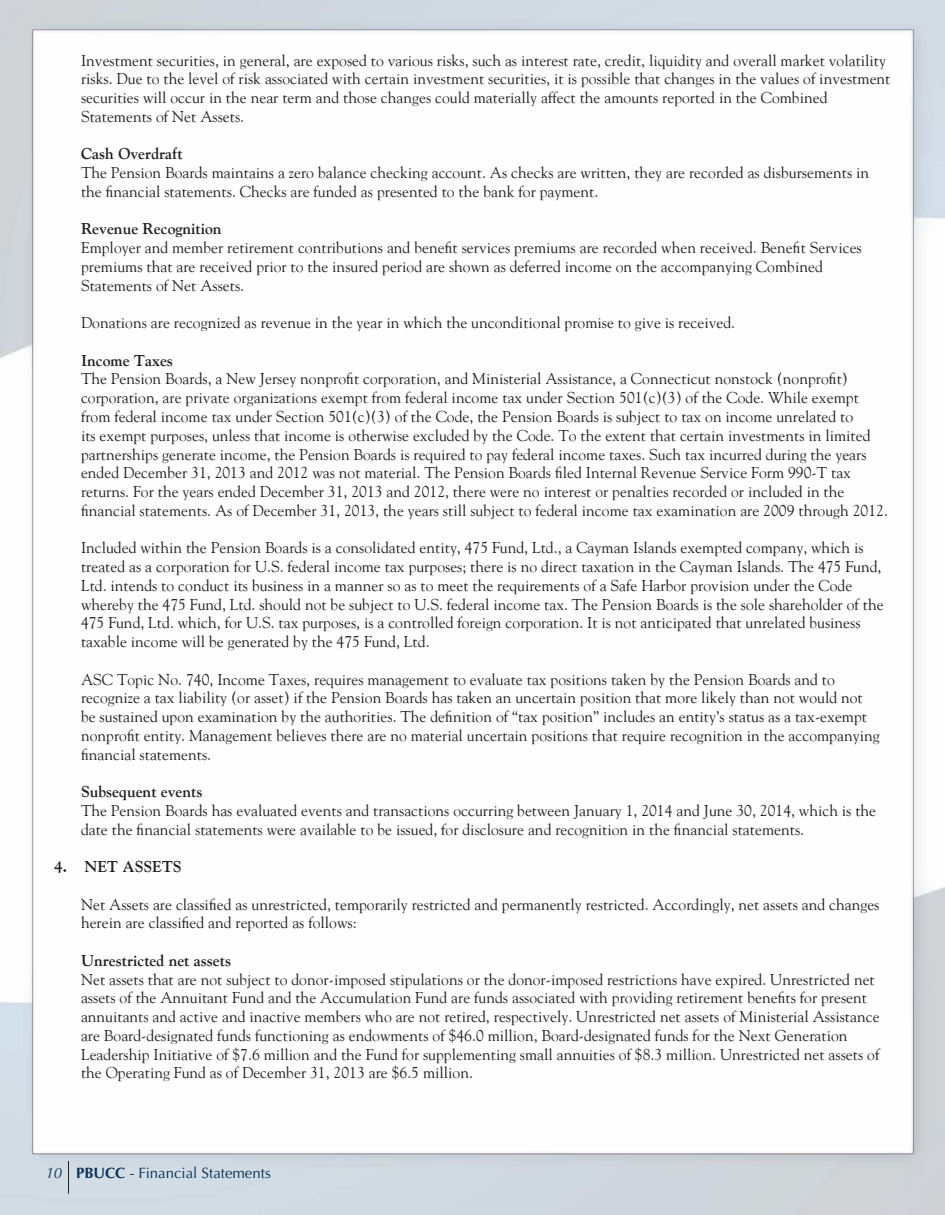
<style>
.page{position:relative;width:945px;height:1215px;background:#fff}
.page>*{position:absolute;margin:0;border:0;box-sizing:border-box;transform-origin:0 0}
.t1{font:15.6px/18.8px "Goudy";color:#231f20}
.t2{font:700 15.6px "Goudy";color:#231f20}
.t3{font:15px "Optima LT Std";color:#093357}
.s1{font-style:italic}
.s2{font-weight:700}
</style>
<div class="page">
<img style="left:0;top:0;width:945px;height:1215px">
<hr style="left:68px;top:1161px;width:1px;height:33px;background:#231f20">
<p class="t1" style="left:81px;top:50px;width:811px">Investment securities, in general, are exposed to various risks, such as interest rate, credit, liquidity and overall market volatility risks. Due to the level of risk associated with certain investment securities, it is possible that changes in the values of investment securities will occur in the near term and those changes could materially affect the amounts reported in the Combined Statements of Net Assets.</p>
<p class="t2" style="left:81px;top:144px;width:103px">Cash Overdraft</p>
<p class="t1" style="left:81px;top:163px;width:790px">The Pension Boards maintains a zero balance checking account. As checks are written, they are recorded as disbursements in the financial statements. Checks are funded as presented to the bank for payment.</p>
<p class="t2" style="left:81px;top:219px;width:142px">Revenue Recognition</p>
<p class="t1" style="left:81px;top:238px;width:782px">Employer and member retirement contributions and benefit services premiums are recorded when received. Benefit Services premiums that are received prior to the insured period are shown as deferred income on the accompanying Combined<br>Statements of Net Assets.</p>
<p class="t1" style="left:81px;top:313px;width:656px">Donations are recognized as revenue in the year in which the unconditional promise to give is received.</p>
<p class="t2" style="left:81px;top:351px;width:94px">Income Taxes</p>
<p class="t1" style="left:81px;top:369px;width:808px">The Pension Boards, a New Jersey nonprofit corporation, and Ministerial Assistance, a Connecticut nonstock (nonprofit) corporation, are private organizations exempt from federal income tax under Section 501(c)(3) of the Code. While exempt from federal income tax under Section 501(c)(3) of the Code, the Pension Boards is subject to tax on income unrelated to<br>its exempt purposes, unless that income is otherwise excluded by the Code. To the extent that certain investments in limited partnerships generate income, the Pension Boards is required to pay federal income taxes. Such tax incurred during the years ended December 31, 2013 and 2012 was not material. The Pension Boards filed Internal Revenue Service Form 990-T tax returns. For the years ended December 31, 2013 and 2012, there were no interest or penalties recorded or included in the financial statements. As of December 31, 2013, the years still subject to federal income tax examination are 2009 through 2012.</p>
<p class="t1" style="left:81px;top:538px;width:804px">Included within the Pension Boards is a consolidated entity, 475 Fund, Ltd., a Cayman Islands exempted company, which is treated as a corporation for U.S. federal income tax purposes; there is no direct taxation in the Cayman Islands. The 475 Fund, Ltd. intends to conduct its business in a manner so as to meet the requirements of a Safe Harbor provision under the Code whereby the 475 Fund, Ltd. should not be subject to U.S. federal income tax. The Pension Boards is the sole shareholder of the 475 Fund, Ltd. which, for U.S. tax purposes, is a controlled foreign corporation. It is not anticipated that unrelated business taxable income will be generated by the 475 Fund, Ltd.</p>
<p class="t1" style="left:81px;top:669px;width:800px">ASC Topic No. 740, Income Taxes, requires management to evaluate tax positions taken by the Pension Boards and to recognize a tax liability (or asset) if the Pension Boards has taken an uncertain position that more likely than not would not be sustained upon examination by the authorities. The definition of “tax position” includes an entity’s status as a tax-exempt nonprofit entity. Management believes there are no material uncertain positions that require recognition in the accompanying financial statements.</p>
<p class="t2" style="left:81px;top:782px;width:123px">Subsequent events</p>
<p class="t1" style="left:81px;top:801px;width:797px">The Pension Boards has evaluated events and transactions occurring between January 1, 2014 and June 30, 2014, which is the date the financial statements were available to be issued, for disclosure and recognition in the financial statements.</p>
<p class="t2" style="left:54px;top:857px;width:129px">4. NET ASSETS</p>
<p class="t1" style="left:81px;top:895px;width:800px">Net Assets are classified as unrestricted, temporarily restricted and permanently restricted. Accordingly, net assets and changes herein are classified and reported as follows:</p>
<p class="t2" style="left:81px;top:951px;width:152px">Unrestricted net assets</p>
<p class="t1" style="left:81px;top:970px;width:800px">Net assets that are not subject to donor-imposed stipulations or the donor-imposed restrictions have expired. Unrestricted net assets of the Annuitant Fund and the Accumulation Fund are funds associated with providing retirement benefits for present annuitants and active and inactive members who are not retired, respectively. Unrestricted net assets of Ministerial Assistance are Board-designated funds functioning as endowments of $46.0 million, Board-designated funds for the Next Generation Leadership Initiative of $7.6 million and the Fund for supplementing small annuities of $8.3 million. Unrestricted net assets of the Operating Fund as of December 31, 2013 are $6.5 million.</p>
<p class="t3" style="left:46px;top:1164px;width:227px"><span class="s1">10</span> <span class="s2">PBUCC</span> - Financial Statements</p>
</div>
